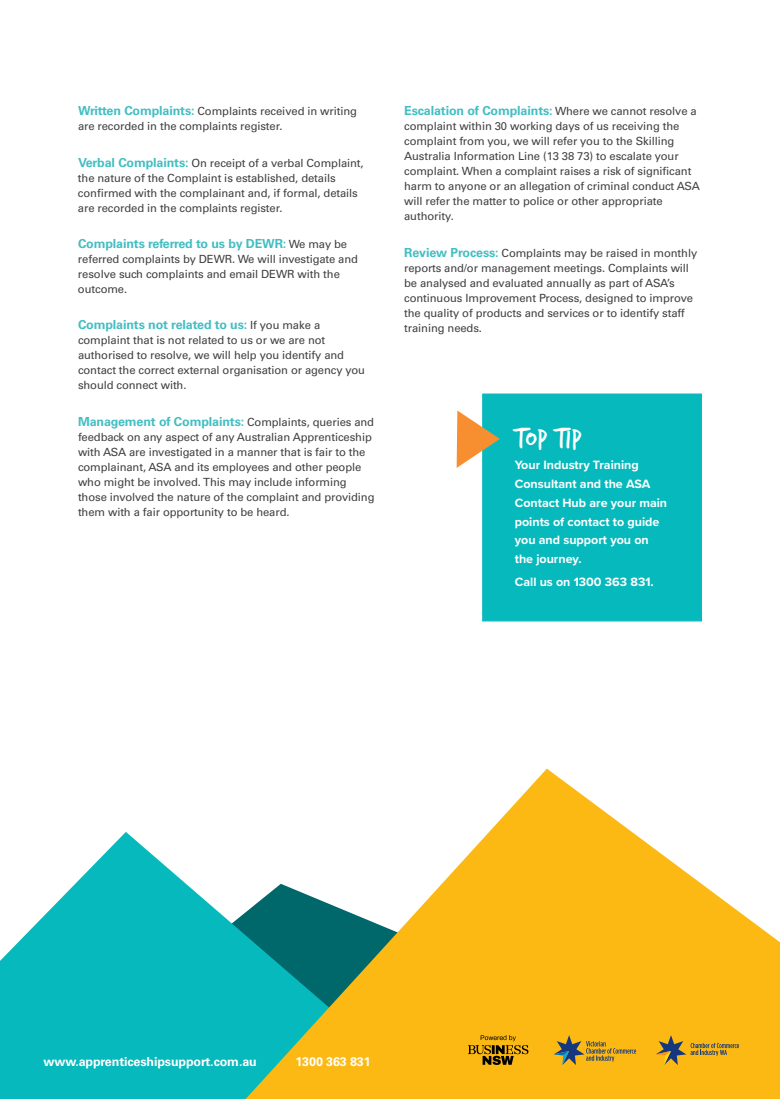
<style>
.page{position:relative;width:780px;height:1099px;background:#fff}
.page>*{position:absolute;margin:0;border:0;box-sizing:border-box;transform-origin:0 0}
.t1{font:30px "Trash Hand";color:#fff}
.t2{font:700 12.5px "Univers LT Pro 65";letter-spacing:-.01em;color:#43bec2}
.t3{font:700 12.5px/18.8px "Proxima Nova";color:#fff}
.t4{font:700 12.5px "Univers LT Pro 65";letter-spacing:-.01em;color:#fff}
.t5{font:11.25px/15px "Univers LT Pro 55 Roman";letter-spacing:-.01em;color:#414042}
.s1{font-family:"Univers LT Pro 65";font-weight:700;font-size:12.5px;color:#43bec2}
.s2{font-family:"Univers LT Pro 55 Roman";font-weight:400;font-size:11.25px;color:#414042}
</style>
<div class="page">
<svg style="left:0;top:832px;width:246px;height:266px;fill:#06b9bc"></svg>
<svg style="left:246px;top:768px;width:534px;height:330px;fill:#fdb913"></svg>
<div style="left:482px;top:393px;width:220px;height:228px;background:#06b9bc;border:1px solid #06b9bc"></div>
<svg style="left:456px;top:410px;width:44px;height:58px"></svg>
<svg style="left:553px;top:1035px;width:83px;height:30px;background:#c79d2c"></svg>
<svg style="left:655px;top:1035px;width:84px;height:30px;background:#d0a027"></svg>
<svg style="left:468px;top:1035px;width:60px;height:29px;background:#b8860d"></svg>
<p class="t5" style="left:78px;top:103px;width:280px"><span class="s1">Written Complaints:</span> Complaints received in writing are recorded in the complaints register.</p>
<p class="t5" style="left:78px;top:155px;width:287px"><span class="s1">Verbal Complaints:</span> On receipt of a verbal Complaint, the nature of the Complaint is established, details confirmed with the complainant and, if formal, details are recorded in the complaints register.</p>
<p class="t2" style="left:78px;top:235px;width:271px">Complaints referred to us by DEWR: <span class="s2">We may be</span></p>
<p class="t5" style="left:78px;top:251px;width:281px">referred complaints by DEWR. We will investigate and resolve such complaints and email DEWR with the outcome.</p>
<p class="t2" style="left:78px;top:316px;width:244px">Complaints not related to us: <span class="s2">If you make a</span></p>
<p class="t5" style="left:78px;top:332px;width:288px">complaint that is not related to us or we are not authorised to resolve, we will help you identify and contact the correct external organisation or agency you should connect with.</p>
<p class="t2" style="left:78px;top:412px;width:298px">Management of Complaints: <span class="s2">Complaints, queries and</span></p>
<p class="t5" style="left:78px;top:428px;width:298px">feedback on any aspect of any Australian Apprenticeship with ASA are investigated in a manner that is fair to the complainant, ASA and its employees and other people who might be involved. This may include informing those involved the nature of the complaint and providing them with a fair opportunity to be heard.</p>
<p class="t2" style="left:404px;top:102px;width:294px">Escalation of Complaints: <span class="s2">Where we cannot resolve a</span></p>
<p class="t5" style="left:404px;top:118px;width:297px">complaint within 30 working days of us receiving the complaint from you, we will refer you to the Skilling Australia Information Line (13 38 73) to escalate your complaint. When a complaint raises a risk of significant harm to anyone or an allegation of criminal conduct ASA will refer the matter to police or other appropriate authority.</p>
<p class="t5" style="left:404px;top:245px;width:294px"><span class="s1">Review Process:</span> Complaints may be raised in monthly reports and/or management meetings. Complaints will be analysed and evaluated annually as part of ASA’s continuous Improvement Process, designed to improve the quality of products and services or to identify staff training needs.</p>
<h1 class="t1" style="left:514px;top:424px;width:69px">TOP TIP</h1>
<p class="t3" style="left:514px;top:455px;width:154px">Your Industry Training<br>Consultant and the ASA<br>Contact Hub are your main points of contact to guide you and support you on the journey.</p>
<p class="t3" style="left:514px;top:571px;width:140px">Call us on 1300 363 831.</p>
<p class="t4" style="left:43px;top:1053px;width:215px">www.apprenticeshipsupport.com.au</p>
<p class="t4" style="left:295px;top:1053px;width:77px">1300 363 831</p>
</div>
